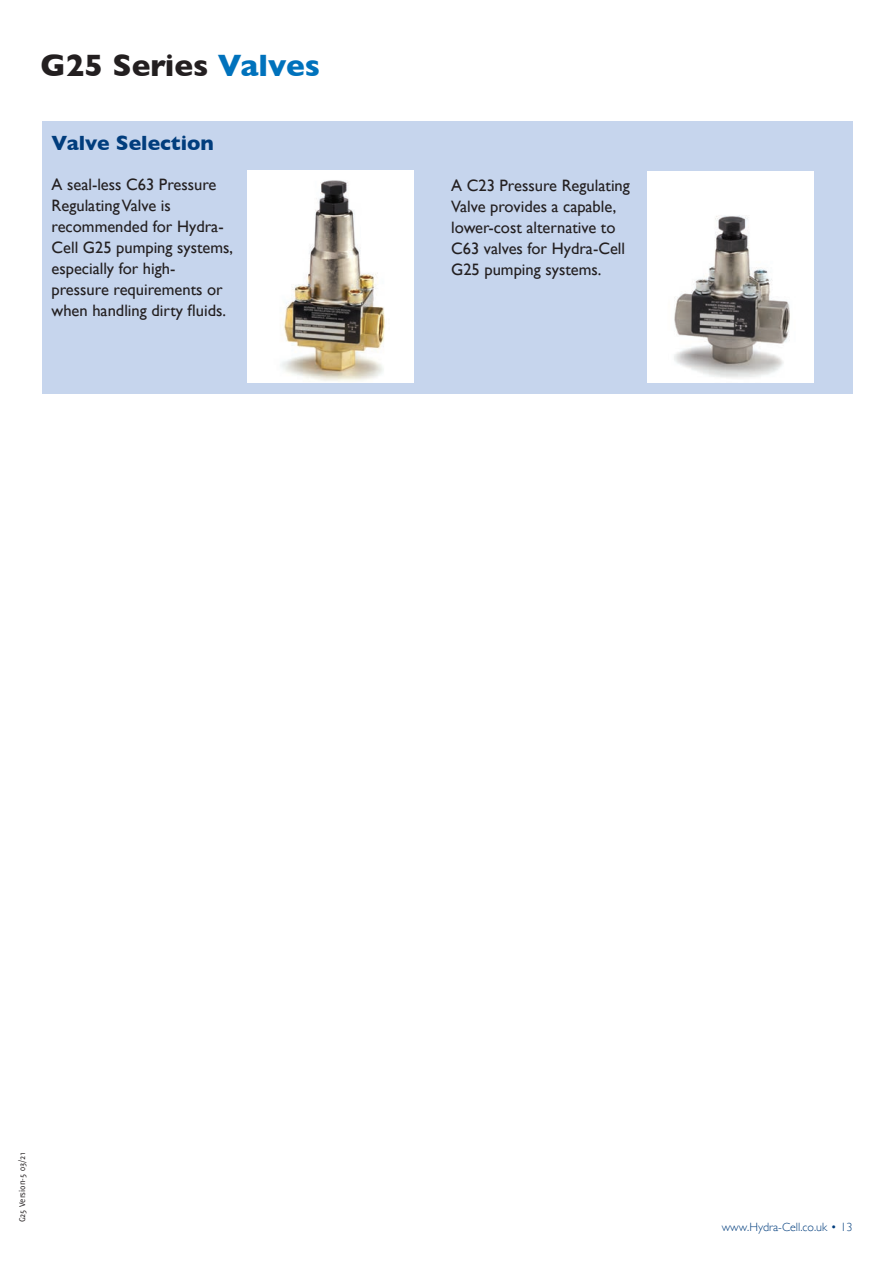
<style>
.page{position:relative;width:893px;height:1263px;background:#fff}
.page>*{position:absolute;margin:0;border:0;box-sizing:border-box;transform-origin:0 0}
.t1{font:700 31.5px "Gill Sans";color:#231f20}
.t2{font:700 21px "Gill Sans";color:#013d7d}
.t3{font:16.5px/21px "Gill Sans";color:#231f20}
.t4{font:300 12px "Gill Sans";color:#013d7d}
.t5{font:9px "Delicious";color:#231f20}
.s1{color:#0072bc}
</style>
<div class="page">
<div style="left:42px;top:122px;width:810px;height:272px;background:#c6d5ed"></div>
<img style="left:247px;top:171px;width:167px;height:211px">
<img style="left:647px;top:171px;width:167px;height:212px">
<p class="t1" style="left:40px;top:40px;width:281px">G25 Series <span class="s1">Valves</span></p>
<p class="t2" style="left:52px;top:126px;width:164px">Valve Selection</p>
<p class="t3" style="left:52px;top:174px;width:183px">A seal-less C63 Pressure<br>Regulating Valve is recommended for Hydra-<br>Cell G25 pumping systems, especially for high&shy;pressure requirements or when handling dirty fluids.</p>
<p class="t3" style="left:451px;top:174px;width:180px">A C23 Pressure Regulating<br>Valve provides a capable, lower-cost alternative to<br>C63 valves for Hydra-Cell<br>G25 pumping systems.</p>
<p class="t5" style="left:17px;top:1222px;width:72px;rotate:-90deg">G25 Version-5 03/21</p>
<p class="t4" style="left:722px;top:1218px;width:132px">www.Hydra-Cell.co.uk • 13</p>
</div>
